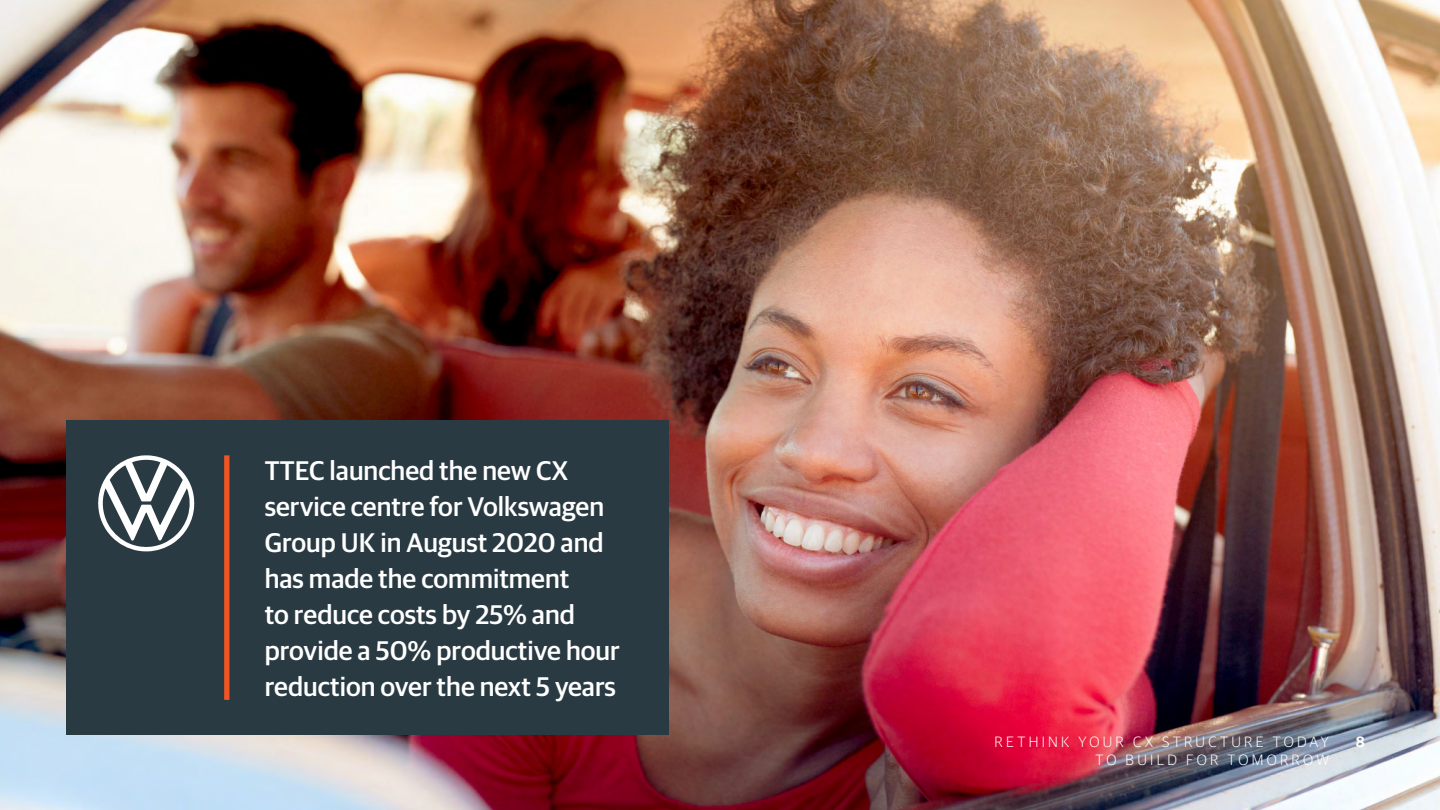
<style>
.page{position:relative;width:1440px;height:810px;background:#fff}
.page>*{position:absolute;margin:0;border:0;box-sizing:border-box;transform-origin:0 0}
.t1{font:500 27px/36px "Guardian Sans";color:#fff}
.t2{font:300 15px/18px "Guardian Sans";letter-spacing:.22em;color:#fff;text-align:right}
.t3{font:600 15px "Guardian Sans";color:#fff}
</style>
<div class="page">
<img style="left:0;top:0;width:1440px;height:810px">
<div style="left:66px;top:420px;width:603px;height:315px;background:#2a3a42"></div>
<div style="left:224px;top:455px;width:5px;height:245px;background:#f15523"></div>
<svg style="left:98px;top:455px;width:96px;height:96px"></svg>
<p class="t1" style="left:265px;top:451px;width:357px">TTEC launched the new CX service centre for Volkswagen<br>Group UK in August 2020 and has made the commitment<br>to reduce costs by 25% and provide a 50% productive hour reduction over the next 5 years</p>
<p class="t2" style="left:994px;top:732px;width:336px">RETHINK YOUR CX STRUCTURE TODAY<br>TO BUILD FOR TOMORROW</p>
<p class="t3" style="left:1356px;top:731px;width:11px">8</p>
</div>
